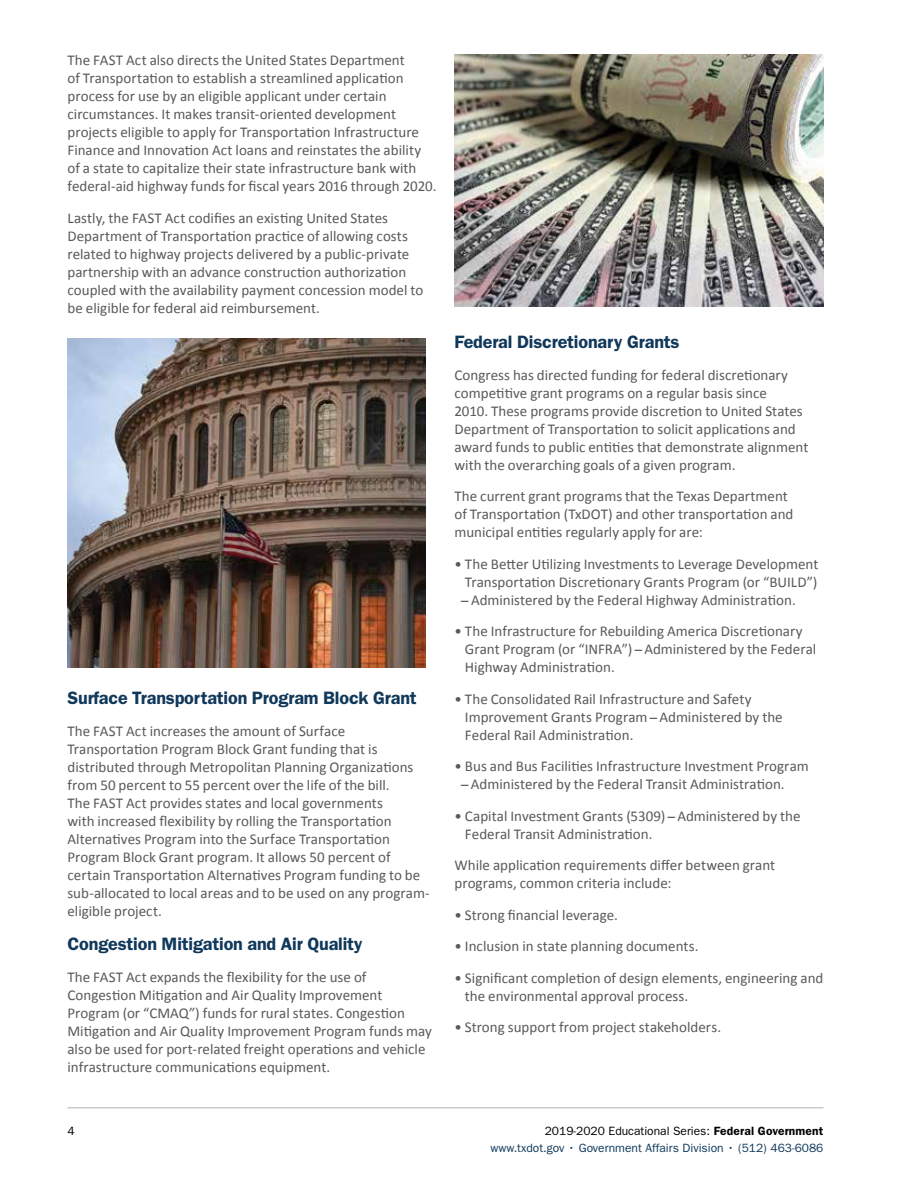
<style>
.page{position:relative;width:918px;height:1188px;background:#fff}
.page>*{position:absolute;margin:0;border:0;box-sizing:border-box;transform-origin:0 0}
.t1{font:600 18px "ITC Franklin Gothic Std";letter-spacing:-.01em;color:#10385a}
.t2{font:15px/18px "Calibri";color:#58595b}
.t3{font:12px/16.5px "ITC Franklin Gothic Std";color:#10385a;text-align:right}
.t4{font:12px "ITC Franklin Gothic Std";color:#000}
.s1{color:#000}
.s2{font-weight:600;color:#000}
.s3{color:#0d385b}
</style>
<div class="page">
<hr style="left:68px;top:1107px;width:756px;height:1px;background:#c9cbcc">
<img style="left:68px;top:339px;width:358px;height:328px">
<img style="left:454px;top:54px;width:370px;height:252px">
<p class="t2" style="left:68px;top:51px;width:370px">The FAST Act also directs the United States Department<br>of Transportation to establish a streamlined application process for use by an eligible applicant under certain circumstances. It makes transit-oriented development projects eligible to apply for Transportation Infrastructure Finance and Innovation Act loans and reinstates the ability of a state to capitalize their state infrastructure bank with federal-aid highway funds for fiscal years 2016 through 2020.</p>
<p class="t2" style="left:68px;top:209px;width:357px">Lastly, the FAST Act codifies an existing United States Department of Transportation practice of allowing costs related to highway projects delivered by a public-private partnership with an advance construction authorization coupled with the availability payment concession model to be eligible for federal aid reimbursement.</p>
<p class="t1" style="left:68px;top:687px;width:351px">Surface Transportation Program Block Grant</p>
<p class="t2" style="left:68px;top:722px;width:364px">The FAST Act increases the amount of Surface Transportation Program Block Grant funding that is distributed through Metropolitan Planning Organizations from 50 percent to 55 percent over the life of the bill.<br>The FAST Act provides states and local governments<br>with increased flexibility by rolling the Transportation Alternatives Program into the Surface Transportation Program Block Grant program. It allows 50 percent of certain Transportation Alternatives Program funding to be sub-allocated to local areas and to be used on any program&shy;eligible project.</p>
<p class="t1" style="left:68px;top:933px;width:297px">Congestion Mitigation and Air Quality</p>
<p class="t2" style="left:68px;top:968px;width:366px">The FAST Act expands the flexibility for the use of Congestion Mitigation and Air Quality Improvement Program (or “CMAQ”) funds for rural states. Congestion Mitigation and Air Quality Improvement Program funds may also be used for port-related freight operations and vehicle infrastructure communications equipment.</p>
<p class="t1" style="left:454px;top:332px;width:227px">Federal Discretionary Grants</p>
<p class="t2" style="left:454px;top:366px;width:355px">Congress has directed funding for federal discretionary competitive grant programs on a regular basis since<br>2010. These programs provide discretion to United States Department of Transportation to solicit applications and award funds to public entities that demonstrate alignment with the overarching goals of a given program.</p>
<p class="t2" style="left:454px;top:488px;width:341px">The current grant programs that the Texas Department of Transportation (TxDOT) and other transportation and municipal entities regularly apply for are:</p>
<p class="t2" style="left:454px;top:555px;width:365px">• The Better Utilizing Investments to Leverage Development</p>
<p class="t2" style="left:465px;top:573px;width:354px">Transportation Discretionary Grants Program (or “BUILD”)</p>
<p class="t2" style="left:471px;top:591px;width:326px">Administered by the Federal Highway Administration.</p>
<p class="t2" style="left:465px;top:623px;width:353px;text-indent:-10px">• The Infrastructure for Rebuilding America Discretionary<br>Grant Program (or “INFRA”) Administered by the Federal<br>Highway Administration.</p>
<p class="t2" style="left:465px;top:690px;width:319px;text-indent:-10px">• The Consolidated Rail Infrastructure and Safety<br>Improvement Grants Program Administered by the<br>Federal Rail Administration.</p>
<p class="t2" style="left:454px;top:758px;width:356px;text-align:center">• Bus and Bus Facilities Infrastructure Investment Program<br>Administered by the Federal Transit Administration.</p>
<p class="t2" style="left:465px;top:807px;width:337px;text-indent:-10px">• Capital Investment Grants (5309) Administered by the<br>Federal Transit Administration.</p>
<p class="t2" style="left:454px;top:857px;width:322px">While application requirements differ between grant programs, common criteria include:</p>
<p class="t2" style="left:454px;top:906px;width:165px">• Strong financial leverage.</p>
<p class="t2" style="left:454px;top:938px;width:246px">• Inclusion in state planning documents.</p>
<p class="t2" style="left:465px;top:969px;width:360px;text-indent:-10px">• Significant completion of design elements, engineering and the environmental approval process.</p>
<p class="t2" style="left:454px;top:1019px;width:268px">• Strong support from project stakeholders.</p>
<p class="t4" style="left:68px;top:1125px;width:9px">4</p>
<p class="t3" style="left:491px;top:1123px;width:334px"><span class="s1">2019-2020 Educational Series:</span> <span class="s2">Federal Government </span>www.txdot.gov • <span class="s3">Government Affairs Division</span> • (512) 463-6086</p>
</div>
